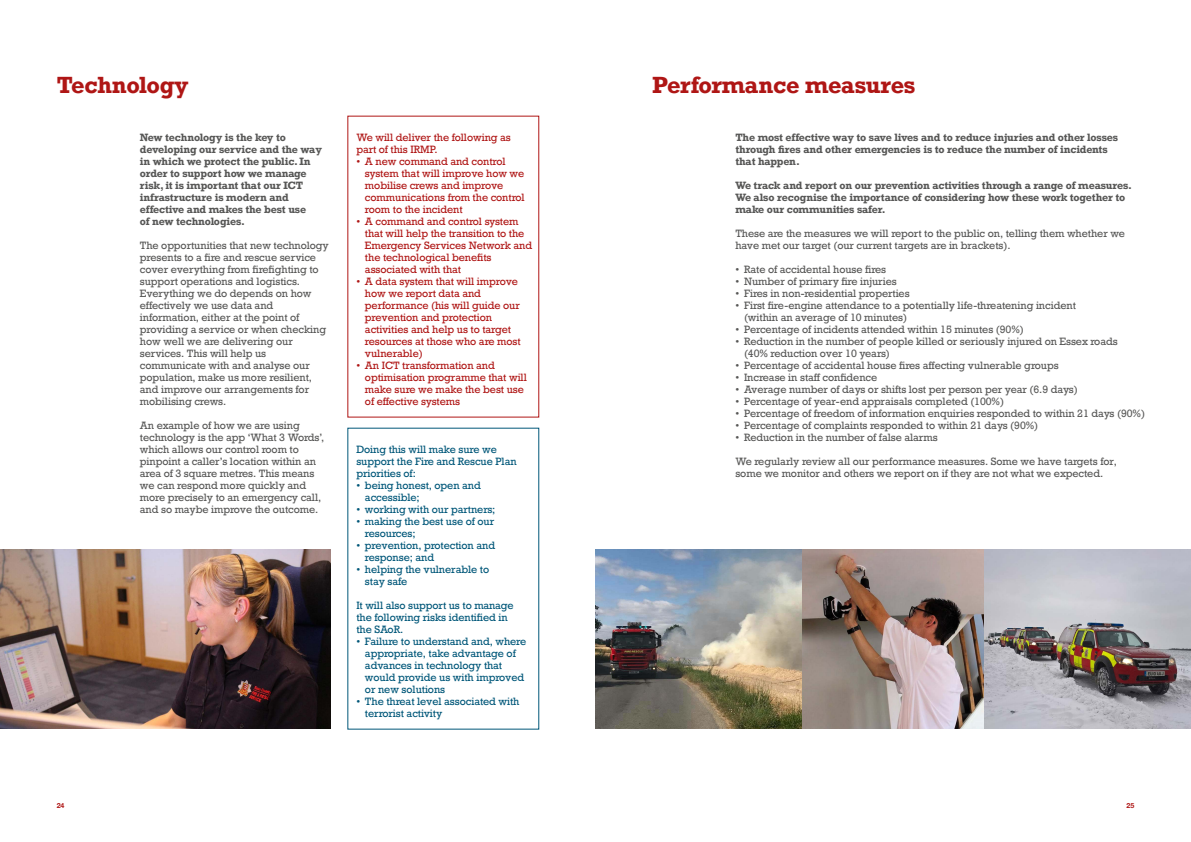
<style>
.page{position:relative;width:1191px;height:842px;background:#fff}
.page>*{position:absolute;margin:0;border:0;box-sizing:border-box;transform-origin:0 0}
._22pt_Title_Intro_Re{font:700 22px "Rockwell";letter-spacing:-.015em;color:#af1615}
._10pt_Body_Copy{font:10px/12px "Rockwell";letter-spacing:-.01em;color:#575756}
.IRMP_Bullets{font:10px/12px "Rockwell";letter-spacing:-.01em;color:#af1615}
._10pt_Body_Bold{font:700 10px/12px "Rockwell";letter-spacing:-.02em;color:#575756}
.F_RP_Bullets{font:10px/12px "Rockwell";letter-spacing:-.01em;color:#005779}
.t1{font:700 7px "Helvetica Neue";color:#af1615}
</style>
<div class="page">
<img style="left:596px;top:549px;width:595px;height:180px">
<img style="left:0;top:549px;width:331px;height:180px">
<p class="_22pt_Title_Intro_Re" style="left:57px;top:70px;width:134px">Technology</p>
<p class="_10pt_Body_Bold" style="left:140px;top:131px;width:184px">New technology is the key to developing our service and the way in which we protect the public. In order to support how we manage risk, it is important that our ICT infrastructure is modern and effective and makes the best use<br>of new technologies.</p>
<p class="_10pt_Body_Copy" style="left:140px;top:239px;width:190px">The opportunities that new technology presents to a fire and rescue service cover everything from firefighting to support operations and logistics.<br>Everything we do depends on how effectively we use data and information, either at the point of providing a service or when checking how well we are delivering our services. This will help us communicate with and analyse our population, make us more resilient, and improve our arrangements for mobilising crews.</p>
<p class="_10pt_Body_Copy" style="left:140px;top:419px;width:186px">An example of how we are using technology is the app ‘What 3 Words’, which allows our control room to pinpoint a caller’s location within an area of 3 square metres. This means we can respond more quickly and more precisely to an emergency call, and so maybe improve the outcome.</p>
<p class="IRMP_Bullets" style="left:356px;top:131px;width:156px">We will deliver the following as part of this IRMP.</p>
<p class="IRMP_Bullets" style="left:365px;top:155px;width:161px;text-indent:-9px">• A new command and control system that will improve how we mobilise crews and improve communications from the control room to the incident</p>
<p class="IRMP_Bullets" style="left:365px;top:215px;width:169px;text-indent:-9px">• A command and control system that will help the transition to the<br>Emergency Services Network and the technological benefits associated with that</p>
<p class="IRMP_Bullets" style="left:365px;top:275px;width:157px;text-indent:-9px">• A data system that will improve how we report data and performance (his will guide our prevention and protection activities and help us to target resources at those who are most vulnerable)</p>
<p class="IRMP_Bullets" style="left:365px;top:359px;width:163px;text-indent:-9px">• An ICT transformation and optimisation programme that will make sure we make the best use of effective systems</p>
<p class="F_RP_Bullets" style="left:356px;top:443px;width:162px">Doing this will make sure we support the Fire and Rescue Plan priorities of:</p>
<p class="F_RP_Bullets" style="left:365px;top:479px;width:117px;text-indent:-9px">• being honest, open and accessible;</p>
<p class="F_RP_Bullets" style="left:356px;top:503px;width:141px">• working with our partners;</p>
<p class="F_RP_Bullets" style="left:365px;top:515px;width:131px;text-indent:-9px">• making the best use of our resources;</p>
<p class="F_RP_Bullets" style="left:365px;top:539px;width:132px;text-indent:-9px">• prevention, protection and response; and</p>
<p class="F_RP_Bullets" style="left:365px;top:563px;width:126px;text-indent:-9px">• helping the vulnerable to stay safe</p>
<p class="F_RP_Bullets" style="left:356px;top:599px;width:159px">It will also support us to manage the following risks identified in the SAoR.</p>
<p class="F_RP_Bullets" style="left:365px;top:635px;width:163px;text-indent:-9px">• Failure to understand and, where appropriate, take advantage of advances in technology that would provide us with improved or new solutions</p>
<p class="F_RP_Bullets" style="left:365px;top:695px;width:156px;text-indent:-9px">• The threat level associated with terrorist activity</p>
<p class="_22pt_Title_Intro_Re" style="left:652px;top:70px;width:265px">Performance measures</p>
<p class="_10pt_Body_Bold" style="left:735px;top:131px;width:384px">The most effective way to save lives and to reduce injuries and other losses through fires and other emergencies is to reduce the number of incidents that happen.</p>
<p class="_10pt_Body_Bold" style="left:735px;top:179px;width:398px">We track and report on our prevention activities through a range of measures.<br>We also recognise the importance of considering how these work together to make our communities safer.</p>
<p class="_10pt_Body_Copy" style="left:735px;top:227px;width:391px">These are the measures we will report to the public on, telling them whether we have met our target (our current targets are in brackets).</p>
<p class="_10pt_Body_Copy" style="left:735px;top:263px;width:152px">• Rate of accidental house fires</p>
<p class="_10pt_Body_Copy" style="left:735px;top:275px;width:163px">• Number of primary fire injuries</p>
<p class="_10pt_Body_Copy" style="left:735px;top:287px;width:176px">• Fires in non-residential properties</p>
<p class="_10pt_Body_Copy" style="left:744px;top:299px;width:333px;text-indent:-9px">• First fire-engine attendance to a potentially life-threatening incident (within an average of 10 minutes)</p>
<p class="_10pt_Body_Copy" style="left:735px;top:323px;width:290px">• Percentage of incidents attended within 15 minutes (90%)</p>
<p class="_10pt_Body_Copy" style="left:744px;top:335px;width:375px;text-indent:-9px">• Reduction in the number of people killed or seriously injured on Essex roads (40% reduction over 10 years)</p>
<p class="_10pt_Body_Copy" style="left:735px;top:359px;width:325px">• Percentage of accidental house fires affecting vulnerable groups</p>
<p class="_10pt_Body_Copy" style="left:735px;top:371px;width:143px">• Increase in staff confidence</p>
<p class="_10pt_Body_Copy" style="left:735px;top:383px;width:344px">• Average number of days or shifts lost per person per year (6.9 days)</p>
<p class="_10pt_Body_Copy" style="left:735px;top:395px;width:270px">• Percentage of year-end appraisals completed (100%)</p>
<p class="_10pt_Body_Copy" style="left:735px;top:407px;width:411px">• Percentage of freedom of information enquiries responded to within 21 days (90%)</p>
<p class="_10pt_Body_Copy" style="left:735px;top:419px;width:304px">• Percentage of complaints responded to within 21 days (90%)</p>
<p class="_10pt_Body_Copy" style="left:735px;top:431px;width:204px">• Reduction in the number of false alarms</p>
<p class="_10pt_Body_Copy" style="left:735px;top:455px;width:383px">We regularly review all our performance measures. Some we have targets for, some we monitor and others we report on if they are not what we expected.</p>
<p class="t1" style="left:57px;top:800px;width:9px">24</p>
<p class="t1" style="left:1126px;top:800px;width:9px">25</p>
</div>
